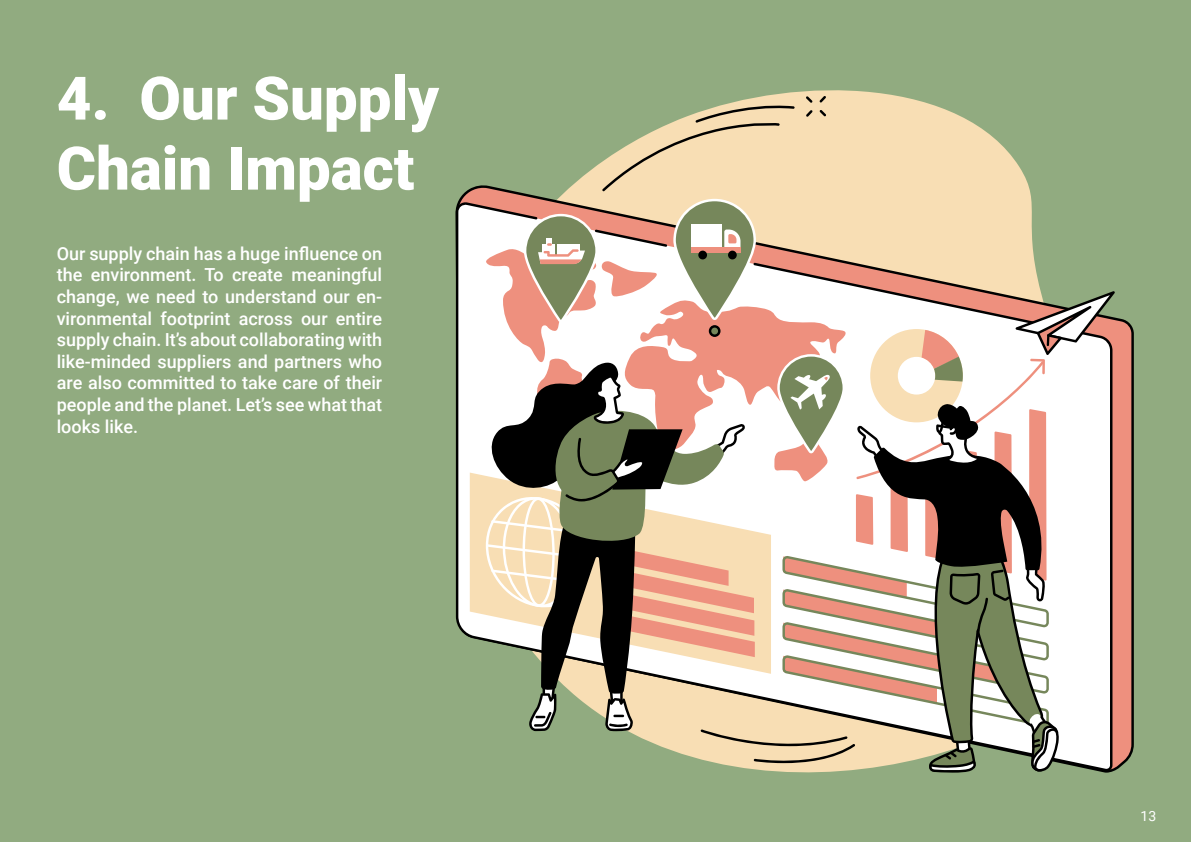
<style>
.page{position:relative;width:1191px;height:842px;background:#91ab80}
.page>*{position:absolute;margin:0;border:0;box-sizing:border-box;transform-origin:0 0}
.t1{font:900 60px/70px "Roboto";color:#fff}
.t2{font:500 18px/21.6px "Roboto";color:#fff;text-align:justify}
.t3{font:14px "Roboto";color:#fff}
</style>
<div class="page">
<svg style="left:573px;top:90px;width:561px;height:660px"></svg>
<svg style="left:455px;top:185px;width:678px;height:586px"></svg>
<svg style="left:456px;top:202px;width:28px;height:569px;fill:#fff"></svg>
<svg style="left:470px;top:473px;width:14px;height:201px;fill:#f8deb4"></svg>
<svg style="left:602px;top:102px;width:192px;height:89px"></svg>
<svg style="left:819px;top:96px;width:7px;height:6px"></svg>
<svg style="left:806px;top:110px;width:6px;height:7px"></svg>
<svg style="left:806px;top:96px;width:6px;height:7px"></svg>
<svg style="left:819px;top:110px;width:7px;height:6px"></svg>
<svg style="left:484px;top:199px;width:630px;height:574px;background:#cbbcab"></svg>
<div style="left:691px;top:248px;width:49px;height:5px;background:#ee907e"></div>
<div style="left:728px;top:251px;width:8px;height:8px;background:#000;border-radius:50%"></div>
<div style="left:698px;top:251px;width:9px;height:8px;background:#000;border-radius:50%"></div>
<h1 class="t1" style="left:57px;top:68px;width:384px">4. Our Supply<br>Chain Impact</h1>
<p class="t2" style="left:57px;top:242px;width:327px">Our supply chain has a huge influence on the environment. To create meaningful change, we need to understand our en&shy;vironmental footprint across our entire supply chain. It’s about collaborating with like-minded suppliers and partners who are also committed to take care of their people and the planet. Let’s see what that looks like.</p>
<p class="t3" style="left:1140px;top:810px;width:17px">13</p>
</div>
